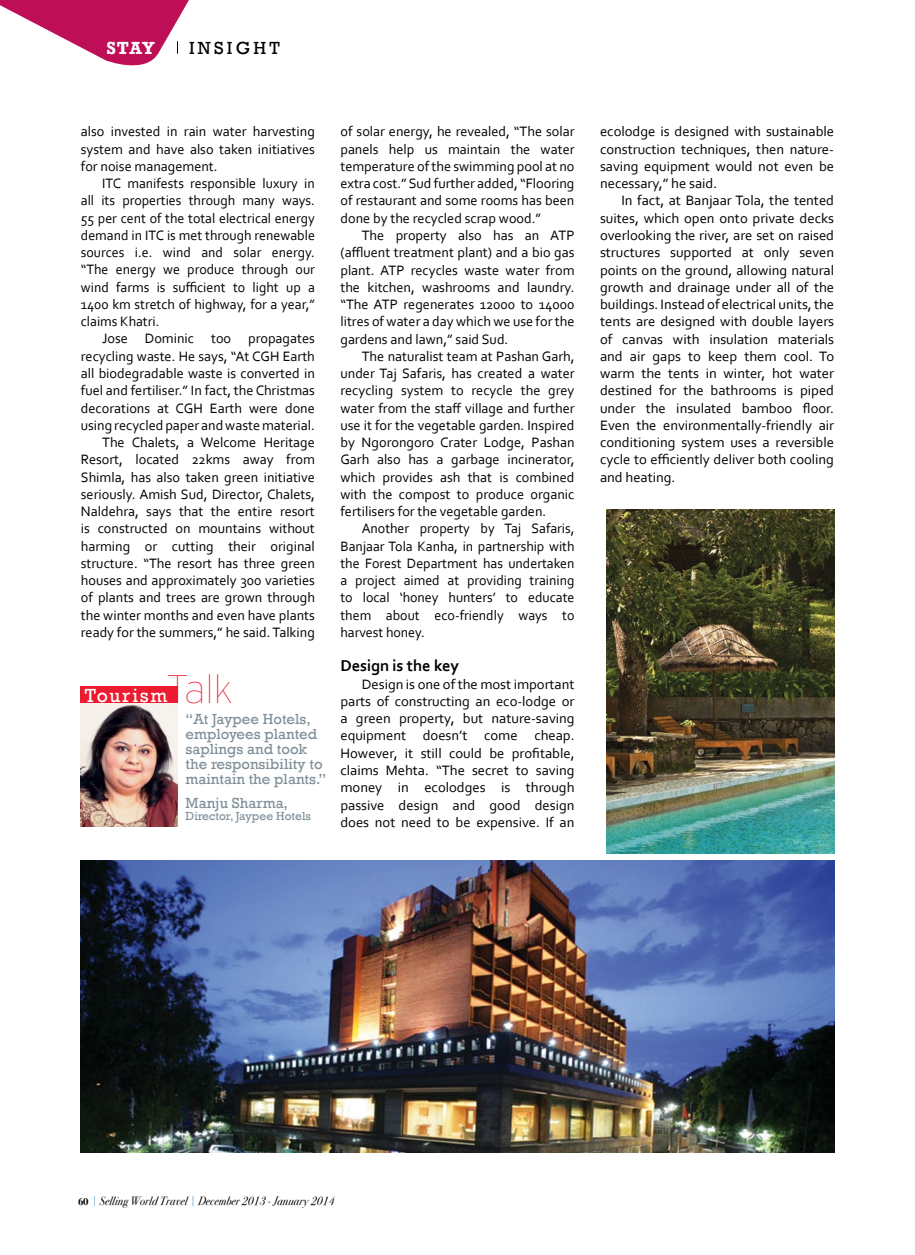
<style>
.page{position:relative;width:915px;height:1255px;background:#fff}
.page>*{position:absolute;margin:0;border:0;box-sizing:border-box;transform-origin:0 0}
.t1{font:19.5px "Rockwell";letter-spacing:.085em;color:#fff}
.t2{font:18px "Rockwell";letter-spacing:.18em;color:#000}
.t3{font:700 18px "Rockwell";color:#fff}
.t4{font:700 16.5px "Corbel";letter-spacing:-.005em;color:#000}
.t5{font:15px/15px "Rockwell";color:#7f8f99}
.t6{font:14.25px/17.2px "Corbel";color:#000;text-align:justify}
.t7{font:12px "Bodoni Svty Two ITCTT Book Ita";letter-spacing:.02em;color:#000;scale:.9 1}
.t8{font:12px "Rockwell";color:#7f8f99}
.s1{font-family:"Interstate";font-weight:100;font-size:39.75px;color:#ed1b2f}
.s2{font-family:"Bodoni Svty Two ITCTT Bold";font-size:10.5px}
.s3{color:#4b95c1}
</style>
<div class="page">
<img style="left:81px;top:860px;width:752px;height:292px">
<img style="left:606px;top:509px;width:227px;height:344px">
<div style="left:81px;top:685px;width:97px;height:18px;background:#ed1b2f"></div>
<img style="left:81px;top:703px;width:97px;height:123px">
<svg style="left:0;top:0;width:189px;height:66px"></svg>
<p class="t3" style="left:106px;top:37px;width:50px">STAY</p>
<p class="t2" style="left:189px;top:37px;width:92px">INSIGHT</p>
<p class="t6" style="left:81px;top:123px;width:235px">also invested in rain water harvesting</p>
<p class="t6" style="left:81px;top:140px;width:235px">system and have also taken initiatives</p>
<p class="t6" style="left:81px;top:157px;width:138px">for noise management.</p>
<p class="t6" style="left:102px;top:174px;width:214px">ITC manifests responsible luxury in</p>
<p class="t6" style="left:81px;top:192px;width:235px">all its properties through many ways.</p>
<p class="t6" style="left:81px;top:209px;width:235px">55 per cent of the total electrical energy</p>
<p class="t6" style="left:81px;top:226px;width:235px">demand in ITC is met through renewable</p>
<p class="t6" style="left:81px;top:243px;width:235px">sources i.e. wind and solar energy.</p>
<p class="t6" style="left:81px;top:261px;width:235px">“The energy we produce through our</p>
<p class="t6" style="left:81px;top:278px;width:235px">wind farms is sufficient to light up a</p>
<p class="t6" style="left:81px;top:295px;width:235px">1400 km stretch of highway, for a year,”</p>
<p class="t6" style="left:81px;top:312px;width:80px">claims Khatri.</p>
<p class="t6" style="left:102px;top:330px;width:214px">Jose Dominic too propagates</p>
<p class="t6" style="left:81px;top:347px;width:235px">recycling waste. He says, “At CGH Earth</p>
<p class="t6" style="left:81px;top:364px;width:235px">all biodegradable waste is converted in</p>
<p class="t6" style="left:81px;top:381px;width:235px">fuel and fertiliser.” In fact, the Christmas</p>
<p class="t6" style="left:81px;top:399px;width:235px">decorations at CGH Earth were done</p>
<p class="t6" style="left:81px;top:416px;width:235px">using recycled paper and waste material.</p>
<p class="t6" style="left:102px;top:433px;width:214px">The Chalets, a Welcome Heritage</p>
<p class="t6" style="left:81px;top:450px;width:235px">Resort, located 22kms away from</p>
<p class="t6" style="left:81px;top:468px;width:235px">Shimla, has also taken green initiative</p>
<p class="t6" style="left:81px;top:485px;width:235px">seriously. Amish Sud, Director, Chalets,</p>
<p class="t6" style="left:81px;top:502px;width:235px">Naldehra, says that the entire resort</p>
<p class="t6" style="left:81px;top:519px;width:235px">is constructed on mountains without</p>
<p class="t6" style="left:81px;top:537px;width:235px">harming or cutting their original</p>
<p class="t6" style="left:81px;top:554px;width:235px">structure. “The resort has three green</p>
<p class="t6" style="left:81px;top:571px;width:235px">houses and approximately 300 varieties</p>
<p class="t6" style="left:81px;top:588px;width:235px">of plants and trees are grown through</p>
<p class="t6" style="left:81px;top:606px;width:235px">the winter months and even have plants</p>
<p class="t6" style="left:81px;top:623px;width:235px">ready for the summers,” he said. Talking</p>
<p class="t1" style="left:85px;top:684px;width:149px">Tourism<span class="s1">Talk</span></p>
<p class="t5" style="left:185px;top:711px;width:142px">“At Jaypee Hotels, employees planted saplings and took the responsibility to maintain the plants.”</p>
<p class="t5" style="left:185px;top:795px;width:104px">Manju Sharma,</p>
<p class="t8" style="left:185px;top:808px;width:127px">Director, Jaypee Hotels</p>
<p class="t6" style="left:340px;top:123px;width:235px">of solar energy, he revealed, “The solar</p>
<p class="t6" style="left:340px;top:140px;width:235px">panels help us maintain the water</p>
<p class="t6" style="left:340px;top:157px;width:235px">temperature of the swimming pool at no</p>
<p class="t6" style="left:340px;top:174px;width:235px">extra cost.” Sud further added, “Flooring</p>
<p class="t6" style="left:340px;top:192px;width:235px">of restaurant and some rooms has been</p>
<p class="t6" style="left:340px;top:209px;width:202px">done by the recycled scrap wood.”</p>
<p class="t6" style="left:361px;top:226px;width:214px">The property also has an ATP</p>
<p class="t6" style="left:340px;top:243px;width:235px">(affluent treatment plant) and a bio gas</p>
<p class="t6" style="left:340px;top:261px;width:235px">plant. ATP recycles waste water from</p>
<p class="t6" style="left:340px;top:278px;width:235px">the kitchen, washrooms and laundry.</p>
<p class="t6" style="left:340px;top:295px;width:235px">“The ATP regenerates 12000 to 14000</p>
<p class="t6" style="left:340px;top:312px;width:235px">litres of water a day which we use for the</p>
<p class="t6" style="left:340px;top:330px;width:169px">gardens and lawn,” said Sud.</p>
<p class="t6" style="left:361px;top:347px;width:214px">The naturalist team at Pashan Garh,</p>
<p class="t6" style="left:340px;top:364px;width:235px">under Taj Safaris, has created a water</p>
<p class="t6" style="left:340px;top:381px;width:235px">recycling system to recycle the grey</p>
<p class="t6" style="left:340px;top:399px;width:235px">water from the staff village and further</p>
<p class="t6" style="left:340px;top:416px;width:235px">use it for the vegetable garden. Inspired</p>
<p class="t6" style="left:340px;top:433px;width:235px">by Ngorongoro Crater Lodge, Pashan</p>
<p class="t6" style="left:340px;top:450px;width:235px">Garh also has a garbage incinerator,</p>
<p class="t6" style="left:340px;top:468px;width:235px">which provides ash that is combined</p>
<p class="t6" style="left:340px;top:485px;width:235px">with the compost to produce organic</p>
<p class="t6" style="left:340px;top:502px;width:207px">fertilisers for the vegetable garden.</p>
<p class="t6" style="left:361px;top:519px;width:214px">Another property by Taj Safaris,</p>
<p class="t6" style="left:340px;top:537px;width:235px">Banjaar Tola Kanha, in partnership with</p>
<p class="t6" style="left:340px;top:554px;width:235px">the Forest Department has undertaken</p>
<p class="t6" style="left:340px;top:571px;width:235px">a project aimed at providing training</p>
<p class="t6" style="left:340px;top:588px;width:235px">to local ‘honey hunters’ to educate</p>
<p class="t6" style="left:340px;top:606px;width:235px">them about eco-friendly ways to</p>
<p class="t6" style="left:340px;top:623px;width:86px">harvest honey.</p>
<p class="t4" style="left:340px;top:655px;width:120px">Design is the key</p>
<p class="t6" style="left:340px;top:675px;width:235px;text-indent:21px">Design is one of the most important parts of constructing an eco-lodge or a green property, but nature-saving equipment doesn’t come cheap.<br>However, it still could be profitable, claims Mehta. “The secret to saving money in ecolodges is through passive design and good design does not need to be expensive. If an</p>
<p class="t6" style="left:600px;top:123px;width:235px">ecolodge is designed with sustainable</p>
<p class="t6" style="left:600px;top:140px;width:235px">construction techniques, then nature-</p>
<p class="t6" style="left:600px;top:157px;width:235px">saving equipment would not even be</p>
<p class="t6" style="left:600px;top:174px;width:119px">necessary,” he said.</p>
<p class="t6" style="left:621px;top:192px;width:214px">In fact, at Banjaar Tola, the tented</p>
<p class="t6" style="left:600px;top:209px;width:235px">suites, which open onto private decks</p>
<p class="t6" style="left:600px;top:226px;width:235px">overlooking the river, are set on raised</p>
<p class="t6" style="left:600px;top:243px;width:235px">structures supported at only seven</p>
<p class="t6" style="left:600px;top:261px;width:235px">points on the ground, allowing natural</p>
<p class="t6" style="left:600px;top:278px;width:235px">growth and drainage under all of the</p>
<p class="t6" style="left:600px;top:295px;width:235px">buildings. Instead of electrical units, the</p>
<p class="t6" style="left:600px;top:312px;width:235px">tents are designed with double layers</p>
<p class="t6" style="left:600px;top:330px;width:235px">of canvas with insulation materials</p>
<p class="t6" style="left:600px;top:347px;width:235px">and air gaps to keep them cool. To</p>
<p class="t6" style="left:600px;top:364px;width:235px">warm the tents in winter, hot water</p>
<p class="t6" style="left:600px;top:382px;width:235px">destined for the bathrooms is piped</p>
<p class="t6" style="left:600px;top:399px;width:235px">under the insulated bamboo floor.</p>
<p class="t6" style="left:600px;top:416px;width:235px">Even the environmentally-friendly air</p>
<p class="t6" style="left:600px;top:433px;width:235px">conditioning system uses a reversible</p>
<p class="t6" style="left:600px;top:451px;width:235px">cycle to efficiently deliver both cooling</p>
<p class="t6" style="left:600px;top:468px;width:77px">and heating.</p>
<p class="t7" style="left:78px;top:1193px;width:286px"><span class="s2">60</span> <span class="s3">|</span> Selling World Travel <span class="s3">|</span> December 2013 - January 2014</p>
</div>
